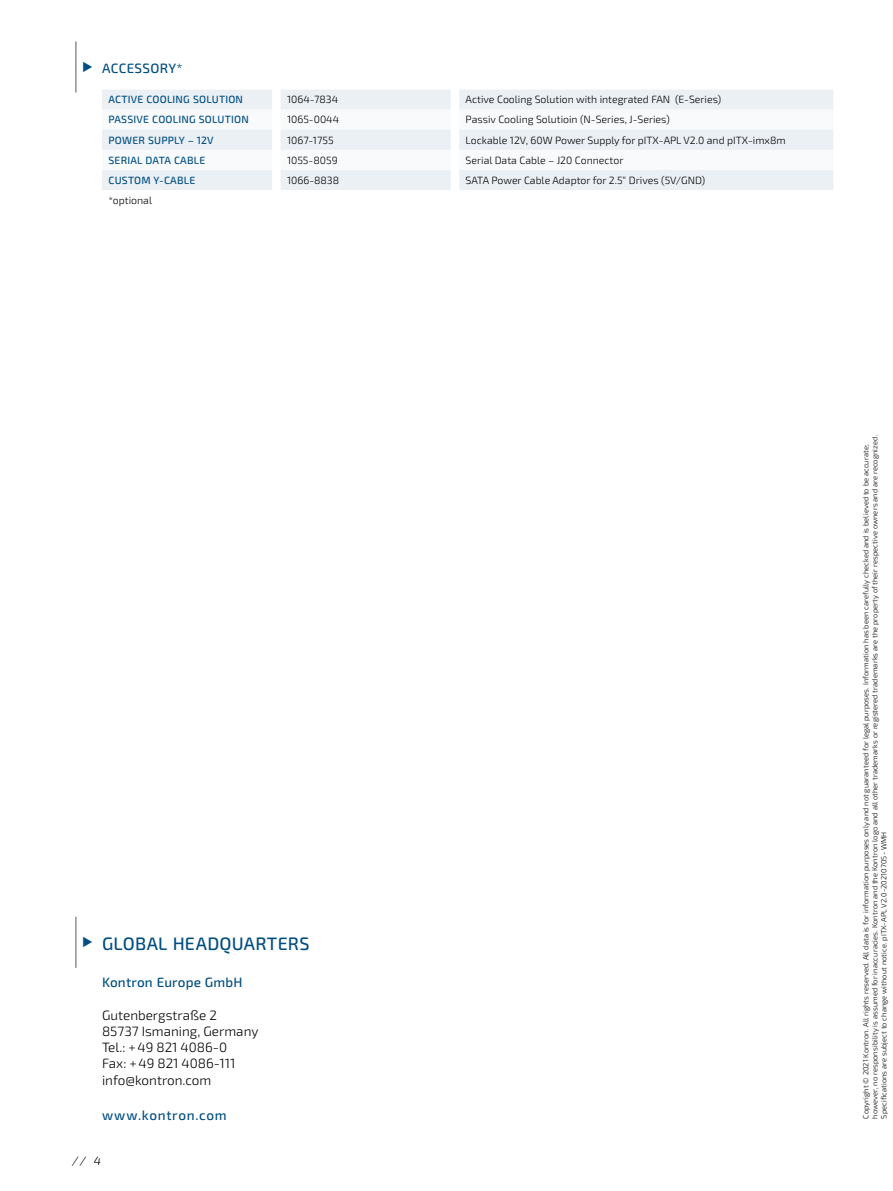
<style>
.page{position:relative;width:893px;height:1191px;background:#fff}
.page>*{position:absolute;margin:0;border:0;box-sizing:border-box;transform-origin:0 0}
.t1{font:500 18px "Sn T";letter-spacing:.01em;color:#004e82}
.t2{font:300 13.5px/16.2px "Sn T";color:#000}
.t3{font:500 13.5px "Sn T";letter-spacing:.02em;color:#004e82}
.t4{font:500 13.5px "Sn T";letter-spacing:.05em;color:#004e82}
.t5{font:italic 300 12px "Sn T";color:#000}
.t6{font:300 10.5px "Sn T";color:#000}
.t7{font:500 10.5px "Sn T";letter-spacing:.02em;color:#004e82}
.t8{font:300 7.5px/9px "Sn T";letter-spacing:.01em;color:#000}
</style>
<div class="page">
<hr style="left:76px;top:916px;width:1px;height:51px;background:#555756">
<hr style="left:76px;top:41px;width:1px;height:51px;background:#555756">
<div style="left:102px;top:90px;width:731px;height:20px;background:#ebf0f5"></div>
<div style="left:102px;top:130px;width:731px;height:60px;background:#ebf0f5"></div>
<svg style="left:102px;top:150px;width:731px;height:20px"></svg>
<h2 class="t3" style="left:102px;top:60px;width:82px">ACCESSORY*</h2>
<h3 class="t7" style="left:108px;top:93px;width:136px">ACTIVE COOLING SOLUTION</h3>
<h3 class="t6" style="left:287px;top:94px;width:53px">1064-7834</h3>
<h3 class="t6" style="left:466px;top:94px;width:257px">Active Cooling Solution with integrated FAN (E-Series)</h3>
<h3 class="t7" style="left:108px;top:114px;width:142px">PASSIVE COOLING SOLUTION</h3>
<h3 class="t6" style="left:287px;top:114px;width:54px">1065-0044</h3>
<h3 class="t6" style="left:466px;top:114px;width:206px">Passiv Cooling Solutioin (N-Series, J-Series)</h3>
<h3 class="t7" style="left:108px;top:134px;width:107px">POWER SUPPLY – 12V</h3>
<h3 class="t6" style="left:287px;top:134px;width:48px">1067-1755</h3>
<h3 class="t6" style="left:466px;top:134px;width:321px">Lockable 12V, 60W Power Supply for pITX-APL V2.0 and pITX-imx8m</h3>
<h3 class="t7" style="left:108px;top:154px;width:98px">SERIAL DATA CABLE</h3>
<h3 class="t6" style="left:287px;top:154px;width:52px">1055-8059</h3>
<h3 class="t6" style="left:466px;top:154px;width:159px">Serial Data Cable – J20 Connector</h3>
<h3 class="t7" style="left:108px;top:174px;width:88px">CUSTOM Y-CABLE</h3>
<h3 class="t6" style="left:287px;top:174px;width:54px">1066-8838</h3>
<h3 class="t6" style="left:466px;top:174px;width:241px">SATA Power Cable Adaptor for 2.5“ Drives (5V/GND)</h3>
<h3 class="t6" style="left:108px;top:194px;width:45px">*optional</h3>
<h1 class="t1" style="left:102px;top:932px;width:209px">GLOBAL HEADQUARTERS</h1>
<h2 class="t3" style="left:102px;top:974px;width:142px">Kontron Europe GmbH</h2>
<h2 class="t2" style="left:102px;top:1007px;width:158px">Gutenbergstraße 2<br>85737 Ismaning, Germany<br>Tel.: +49 821 4086-0<br>Fax: +49 821 4086-111 info@kontron.com</h2>
<h2 class="t4" style="left:102px;top:1107px;width:126px">www.kontron.com</h2>
<h3 class="t5" style="left:72px;top:1153px;width:30px">// 4</h3>
<p class="t8" style="left:862px;top:1118px;width:685px;rotate:-90deg">Copyright © 2021 Kontron. All rights reserved. All data is for information purposes only and not guaranteed for legal purposes. Information has been carefully checked and is believed to be accurate; however, no responsibility is assumed for inaccuracies. Kontron and the Kontron logo and all other trademarks or registered trademarks are the property of their respective owners and are recognized.<br>Specifications are subject to change without notice. pITX-APL V2.0-20210705 -WMH</p>
</div>
